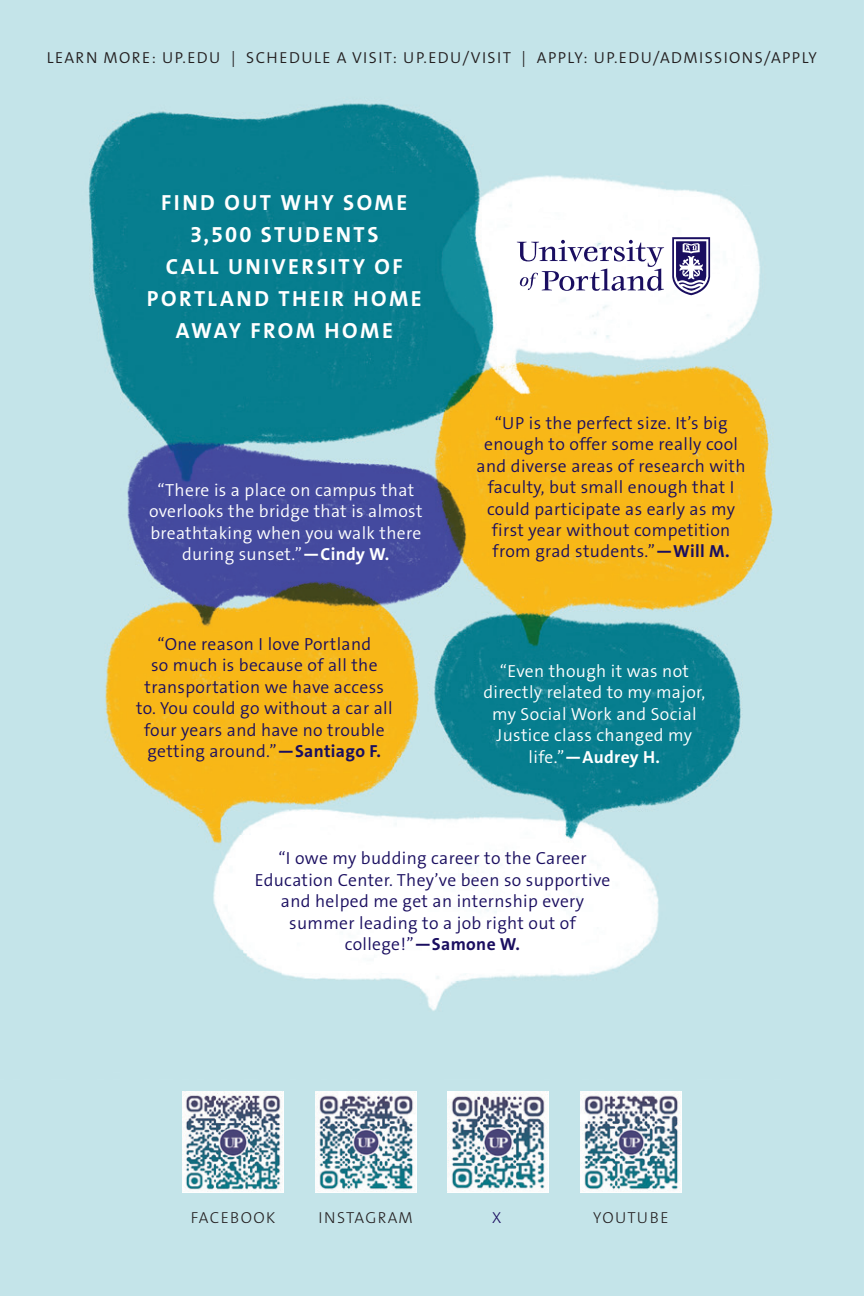
<style>
.page{position:relative;width:864px;height:1296px;background:#fff}
.page>*{position:absolute;margin:0;border:0;box-sizing:border-box;transform-origin:0 0}
.t1{font:700 22px/32px "The Sans B W7";letter-spacing:.115em;color:#fff;text-align:center}
.t2{font:300 17.6px/21.4px "The Sans B W4";letter-spacing:.02em;color:#1a0e60;text-align:center}
.t3{font:300 17.6px/21.4px "The Sans B W4";letter-spacing:.02em;color:#fff;text-align:center}
.t4{font:300 16px "The Sans B W4";letter-spacing:.09em;color:#231f20}
.t5{font:300 16px "The Sans B W3";letter-spacing:.08em;color:#231f20}
.t6{font:300 16px "The Sans B W3";color:#1a0e60}
.t7{font:300 14px "The Sans B W3";letter-spacing:.05em;color:#231f20}
.s1{font-family:"The Sans B W7";font-weight:700}
</style>
<div class="page">
<img style="left:0;top:0;width:864px;height:1296px">
<svg style="left:517px;top:240px;width:147px;height:51px"></svg>
<svg style="left:672px;top:237px;width:38px;height:58px"></svg>
<img style="left:183px;top:1091px;width:101px;height:101px">
<img style="left:315px;top:1091px;width:101px;height:101px">
<img style="left:448px;top:1091px;width:101px;height:101px">
<img style="left:580px;top:1091px;width:101px;height:101px">
<p class="t5" style="left:55px;top:45px;width:19px">14</p>
<p class="t7" style="left:317px;top:48px;width:177px">UNIVERSITY OF PORTLAND</p>
<p class="t4" style="left:47px;top:48px;width:772px">LEARN MORE: UP.EDU | SCHEDULE A VISIT: UP.EDU/VISIT | APPLY: UP.EDU/ADMISSIONS/APPLY</p>
<p class="t1" style="left:147px;top:187px;width:276px">FIND OUT WHY SOME<br>3,500 STUDENTS<br>CALL UNIVERSITY OF<br>PORTLAND THEIR HOME<br>AWAY FROM HOME</p>
<p class="t3" style="left:149px;top:479px;width:275px">“There is a place on campus that overlooks the bridge that is almost breathtaking when you walk there during sunset.”<span class="s1">—Cindy W.</span></p>
<p class="t2" style="left:136px;top:633px;width:258px">“One reason I love Portland<br>so much is because of all the transportation we have access to. You could go without a car all four years and have no trouble getting around.”<span class="s1">—Santiago F.</span></p>
<p class="t2" style="left:477px;top:412px;width:271px">“UP is the perfect size. It’s big enough to offer some really cool and diverse areas of research with faculty, but small enough that I could participate as early as my first year without competition from grad students.”<span class="s1">—Will M.</span></p>
<p class="t3" style="left:483px;top:660px;width:223px">“Even though it was not directly related to my major, my Social Work and Social<br>Justice class changed my life.”<span class="s1">—Audrey H.</span></p>
<p class="t2" style="left:255px;top:848px;width:357px">“I owe my budding career to the Career Education Center. They’ve been so supportive and helped me get an internship every summer leading to a job right out of college!”<span class="s1">—Samone W.</span></p>
<p class="t5" style="left:191px;top:1207px;width:86px">FACEBOOK</p>
<p class="t5" style="left:318px;top:1207px;width:96px">INSTAGRAM</p>
<p class="t6" style="left:492px;top:1207px;width:11px">X</p>
<p class="t5" style="left:593px;top:1207px;width:77px">YOUTUBE</p>
</div>
